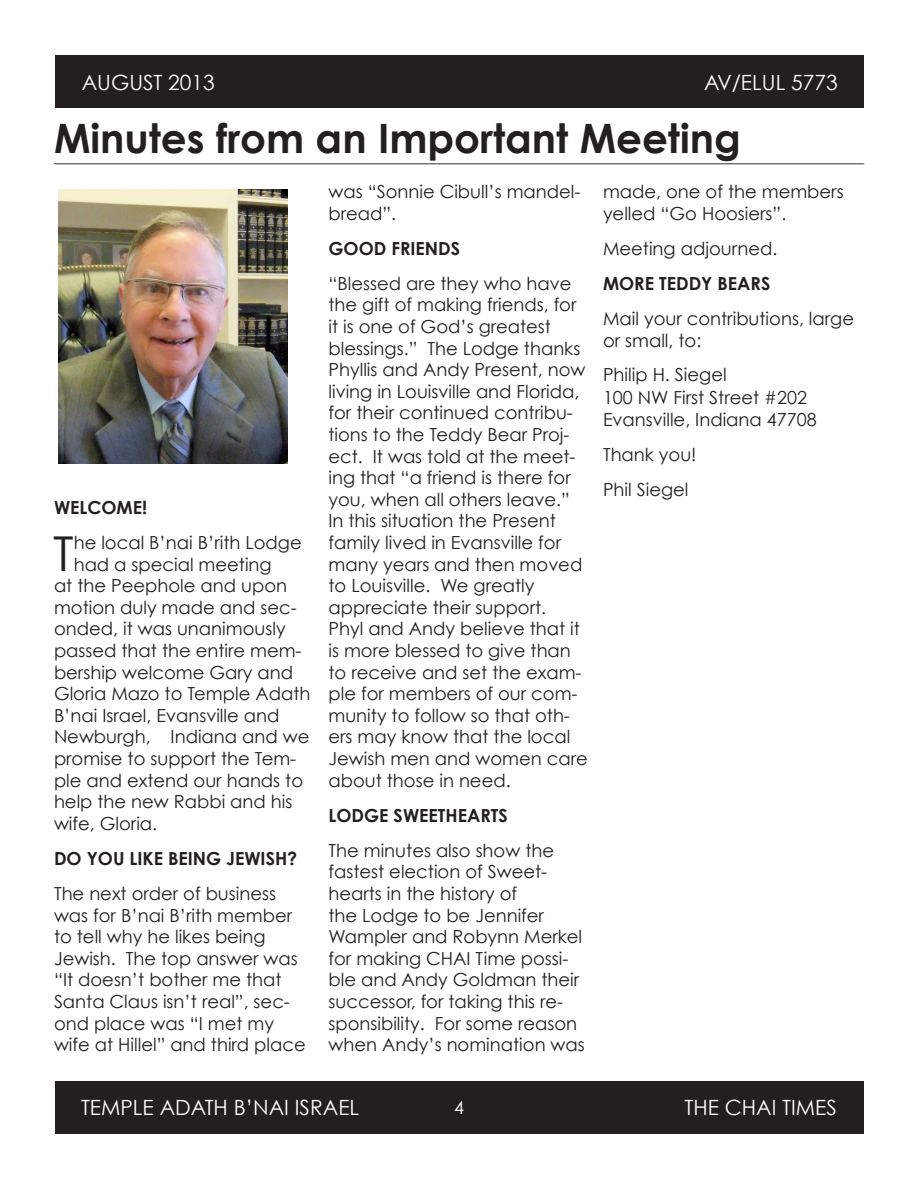
<style>
.page{position:relative;width:918px;height:1188px;background:#fff}
.page>*{position:absolute;margin:0;border:0;box-sizing:border-box;transform-origin:0 0}
.Article_First_Paragr{font:48px "Century Gothic";color:#231f20}
.t1{font:700 40.5px "Century Gothic";color:#231f20}
.t2{font:21px "Century Gothic";color:#fff}
.Article_First_Paragr-2{font:18px/21.6px "Century Gothic";color:#231f20}
.t3{font:700 18px "Century Gothic";color:#231f20}
.t4{font:18px "Century Gothic";color:#fff}
</style>
<div class="page">
<div style="left:56px;top:56px;width:808px;height:52px;background:#231f20"></div>
<div style="left:56px;top:1082px;width:808px;height:52px;background:#231f20"></div>
<img style="left:59px;top:190px;width:229px;height:274px">
<p class="t2" style="left:82px;top:69px;width:135px">AUGUST 2013</p>
<p class="t2" style="left:704px;top:69px;width:135px">AV/ELUL 5773</p>
<p class="t1" style="left:54px;top:113px;width:688px">Minutes from an Important Meeting</p>
<p class="Article_First_Paragr-2" style="left:54px;top:144px;width:811px">__________________________________________________________________________________________</p>
<p class="t3" style="left:54px;top:496px;width:95px">WELCOME!</p>
<p class="Article_First_Paragr" style="left:53px;top:524px;width:22px">T</p>
<p class="Article_First_Paragr-2" style="left:74px;top:531px;width:230px">he local B’nai B’rith Lodge</p>
<p class="Article_First_Paragr-2" style="left:74px;top:553px;width:200px">had a special meeting</p>
<p class="Article_First_Paragr-2" style="left:54px;top:575px;width:235px">at the Peephole and upon</p>
<p class="Article_First_Paragr-2" style="left:54px;top:596px;width:244px">motion duly made and sec-</p>
<p class="Article_First_Paragr-2" style="left:54px;top:618px;width:233px">onded, it was unanimously</p>
<p class="Article_First_Paragr-2" style="left:54px;top:639px;width:249px">passed that the entire mem-</p>
<p class="Article_First_Paragr-2" style="left:54px;top:661px;width:241px">bership welcome Gary and</p>
<p class="Article_First_Paragr-2" style="left:54px;top:683px;width:258px">Gloria Mazo to Temple Adath</p>
<p class="Article_First_Paragr-2" style="left:54px;top:704px;width:227px">B’nai Israel, Evansville and</p>
<p class="Article_First_Paragr-2" style="left:54px;top:726px;width:257px">Newburgh, Indiana and we</p>
<p class="Article_First_Paragr-2" style="left:54px;top:747px;width:244px">promise to support the Tem-</p>
<p class="Article_First_Paragr-2" style="left:54px;top:769px;width:251px">ple and extend our hands to</p>
<p class="Article_First_Paragr-2" style="left:54px;top:791px;width:240px">help the new Rabbi and his</p>
<p class="Article_First_Paragr-2" style="left:54px;top:812px;width:105px">wife, Gloria.</p>
<p class="t3" style="left:54px;top:847px;width:245px">DO YOU LIKE BEING JEWISH?</p>
<p class="Article_First_Paragr-2" style="left:54px;top:882px;width:253px">The next order of business was for B’nai B’rith member to tell why he likes being<br>Jewish. The top answer was “It doesn’t bother me that<br>Santa Claus isn’t real”, sec&shy;ond place was “I met my wife at Hillel” and third place</p>
<p class="Article_First_Paragr-2" style="left:328px;top:180px;width:253px">was “Sonnie Cibull’s mandel&shy;bread”.</p>
<p class="t3" style="left:328px;top:237px;width:133px">GOOD FRIENDS</p>
<p class="Article_First_Paragr-2" style="left:328px;top:272px;width:261px">“Blessed are they who have the gift of making friends, for it is one of God’s greatest blessings.” The Lodge thanks<br>Phyllis and Andy Present, now living in Louisville and Florida, for their continued contribu&shy;tions to the Teddy Bear Proj&shy;ect. It was told at the meet&shy;ing that “a friend is there for you, when all others leave.”<br>In this situation the Present family lived in Evansville for many years and then moved to Louisville. We greatly appreciate their support.<br>Phyl and Andy believe that it is more blessed to give than to receive and set the exam&shy;ple for members of our com&shy;munity to follow so that oth&shy;ers may know that the local<br>Jewish men and women care about those in need.</p>
<p class="t3" style="left:328px;top:804px;width:181px">LODGE SWEETHEARTS</p>
<p class="Article_First_Paragr-2" style="left:328px;top:839px;width:258px">The minutes also show the fastest election of Sweet&shy;hearts in the history of<br>the Lodge to be Jennifer<br>Wampler and Robynn Merkel for making CHAI Time possi&shy;ble and Andy Goldman their successor, for taking this re&shy;sponsibility. For some reason when Andy’s nomination was</p>
<p class="Article_First_Paragr-2" style="left:603px;top:180px;width:242px">made, one of the members yelled “Go Hoosiers”.</p>
<p class="Article_First_Paragr-2" style="left:603px;top:237px;width:176px">Meeting adjourned.</p>
<p class="t3" style="left:603px;top:272px;width:169px">MORE TEDDY BEARS</p>
<p class="Article_First_Paragr-2" style="left:603px;top:307px;width:253px">Mail your contributions, large or small, to:</p>
<p class="Article_First_Paragr-2" style="left:603px;top:363px;width:215px;line-height:22.5px">Philip H. Siegel<br>100 NW First Street #202<br>Evansville, Indiana 47708</p>
<p class="Article_First_Paragr-2" style="left:603px;top:444px;width:95px">Thank you!</p>
<p class="Article_First_Paragr-2" style="left:603px;top:479px;width:87px">Phil Siegel</p>
<p class="t2" style="left:81px;top:1094px;width:280px">TEMPLE ADATH B’NAI ISRAEL</p>
<p class="t4" style="left:454px;top:1096px;width:11px">4</p>
<p class="t2" style="left:684px;top:1094px;width:154px">THE CHAI TIMES</p>
</div>
